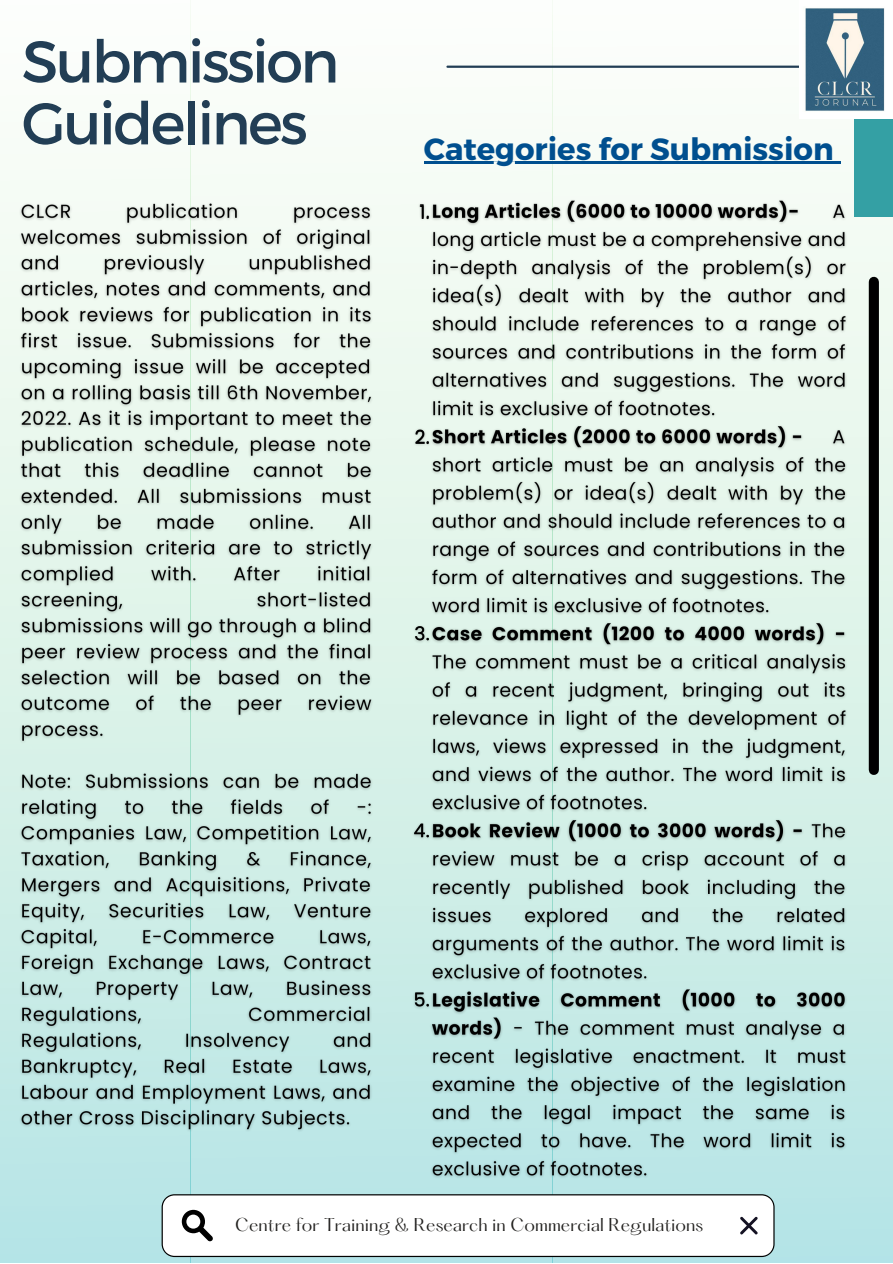
<style>
.page{position:relative;width:893px;height:1264px;background:#fff}
.page>*{position:absolute;margin:0;border:0;box-sizing:border-box;transform-origin:0 0}
.t1{font:58.8px/61.8px "Montserrat";letter-spacing:-.045em;color:#223e55}
.t2{font:700 30.6px "Montserrat";color:#004f8f}
.t3{font:18.75px "Poppins";color:#000}
.t4{font:16.2px "Hatton";color:#21201e}
</style>
<div class="page">
<svg style="left:552px;top:0;width:340px;height:1262px;fill:#f5fcf5"></svg>
<div style="left:868px;top:282px;width:10px;height:488px;background:#000"></div>
<div style="left:853px;top:0;width:39px;height:217px;background:#34a0a4"></div>
<div style="left:0;top:0;width:190px;height:1262px;background:linear-gradient(to bottom,#fffff7,#b8e6e2)"></div>
<div style="left:190px;top:0;width:362px;height:1262px;background:linear-gradient(to bottom,#fffff8,#b7e4df)"></div>
<img style="left:17px;top:195px;width:359px;height:941px">
<hr style="left:424px;top:162px;width:409px;height:2px;background:#004f8f">
<svg style="left:833px;top:162px;width:7px;height:2px"></svg>
<img style="left:409px;top:195px;width:443px;height:992px">
<hr style="left:447px;top:66px;width:385px;height:2px;background:#223e55">
<img style="left:799px;top:0;width:93px;height:118px">
<svg style="left:162px;top:1194px;width:612px;height:62px"></svg>
<h1 class="t1" style="left:22px;top:28px;width:319px">Submission<br>Guidelines</h1>
<h2 class="t2" style="left:424px;top:129px;width:411px">Categories for Submission</h2>
<p class="t3" style="left:419px;top:199px;width:12px">1.</p>
<p class="t3" style="left:415px;top:424px;width:17px">2.</p>
<p class="t3" style="left:414px;top:620px;width:17px">3.</p>
<p class="t3" style="left:414px;top:817px;width:18px">4.</p>
<p class="t3" style="left:414px;top:986px;width:18px">5.</p>
<p class="t4" style="left:235px;top:1216px;width:469px">Centre for Training &amp; Research in Commercial Regulations</p>
</div>
